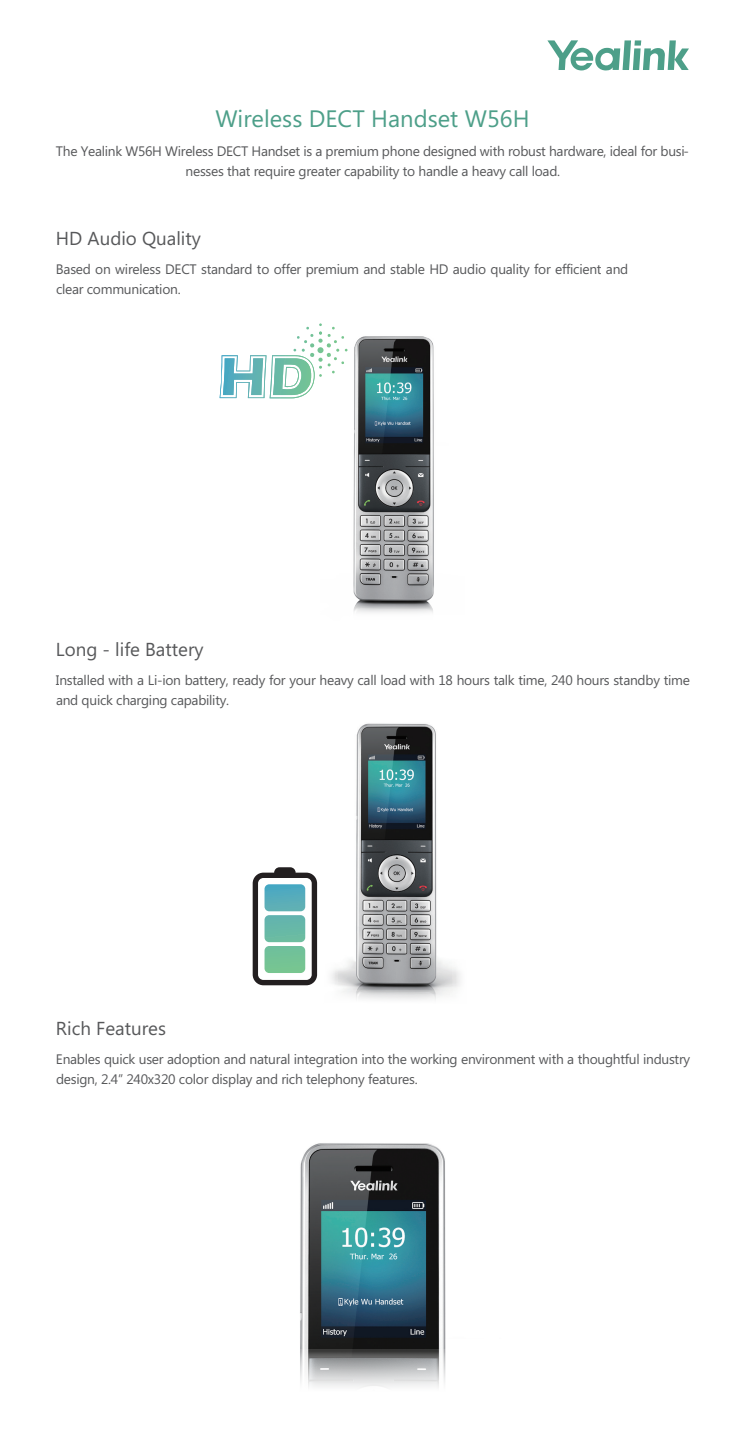
<style>
.page{position:relative;width:745px;height:1446px;background:#fff}
.page>*{position:absolute;margin:0;border:0;box-sizing:border-box;transform-origin:0 0}
.t1{font:23.75px "Microsoft Phags Pa";color:#4d9f89}
.t2{font:18.75px "Microsoft Phags Pa";color:#57585a}
.t3{font:13.75px/20px "Microsoft Phags Pa";letter-spacing:-.02em;color:#57585a}
</style>
<div class="page">
<img style="left:347px;top:336px;width:87px;height:277px">
<svg style="left:219px;top:323px;width:128px;height:75px"></svg>
<img style="left:356px;top:723px;width:81px;height:134px">
<svg style="left:252px;top:857px;width:208px;height:143px"></svg>
<img style="left:300px;top:1143px;width:146px;height:206px">
<svg style="left:300px;top:1349px;width:146px;height:39px"></svg>
<svg style="left:547px;top:40px;width:141px;height:30px"></svg>
<h1 class="t1" style="left:215px;top:102px;width:315px">Wireless DECT Handset W56H</h1>
<p class="t3" style="left:56px;top:141px;width:634px;text-align:center">The Yealink W56H Wireless DECT Handset is a premium phone designed with robust hardware, ideal for busi&shy;nesses that require greater capability to handle a heavy call load.</p>
<h2 class="t2" style="left:56px;top:225px;width:146px">HD Audio Quality</h2>
<p class="t3" style="left:56px;top:258px;width:573px">Based on wireless DECT standard to offer premium and stable HD audio quality for efficient and clear communication.</p>
<h2 class="t2" style="left:56px;top:636px;width:149px">Long - life Battery</h2>
<p class="t3" style="left:56px;top:669px;width:635px">Installed with a Li-ion battery, ready for your heavy call load with 18 hours talk time, 240 hours standby time and quick charging capability.</p>
<h2 class="t2" style="left:56px;top:1015px;width:111px">Rich Features</h2>
<p class="t3" style="left:56px;top:1048px;width:635px">Enables quick user adoption and natural integration into the working environment with a thoughtful industry design, 2.4” 240x320 color display and rich telephony features.</p>
</div>
